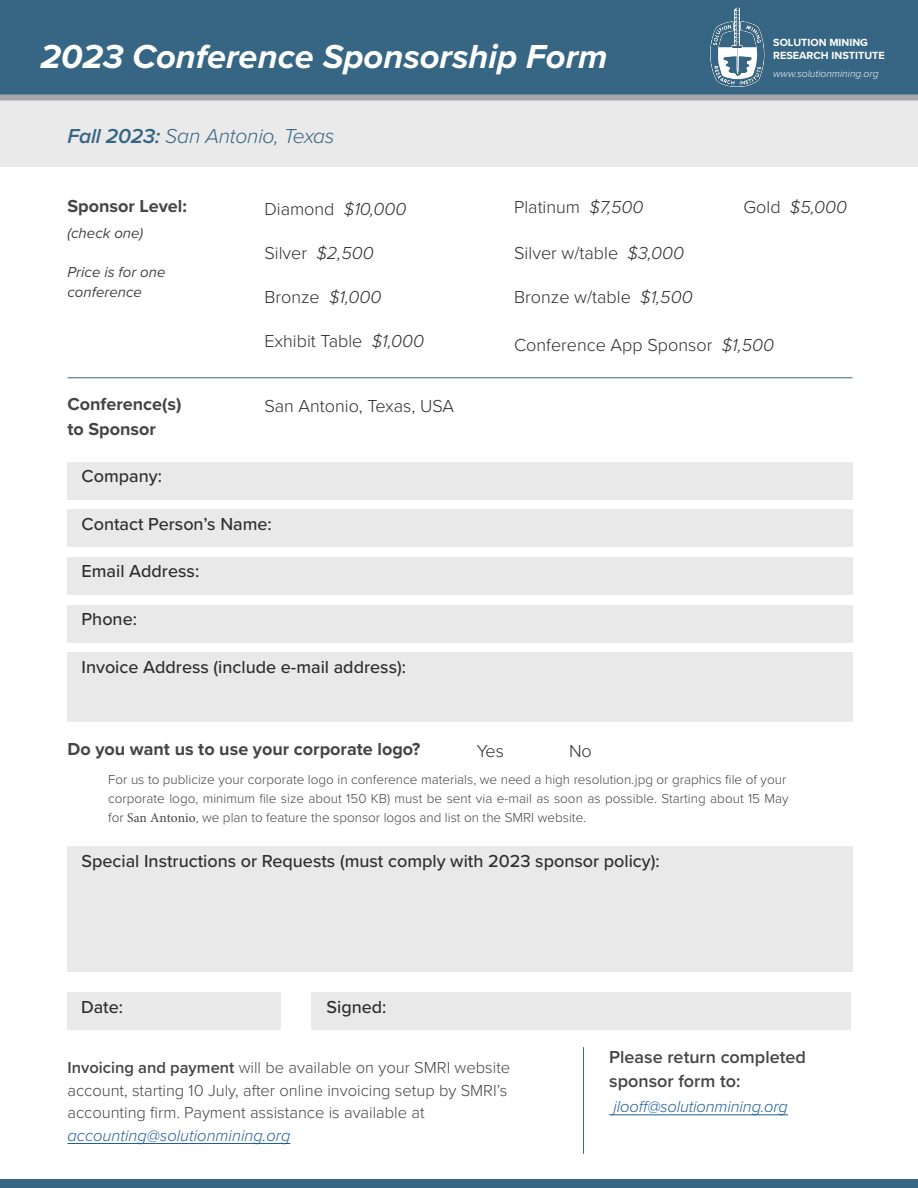
<style>
.page{position:relative;width:918px;height:1188px;background:#fff}
.page>*{position:absolute;margin:0;border:0;box-sizing:border-box;transform-origin:0 0}
.t1{font:italic 700 34.5px "Proxima Nova";color:#fff}
.t2{font:italic 300 21px "Proxima Nova";letter-spacing:-.01em;color:#376684}
.t3{font:300 18px "Proxima Nova";color:#2e2e2f}
.t4{font:500 18px "Proxima Nova";color:#2e2e2f}
.t5{font:700 18px/25.5px "Proxima Nova";color:#454546}
.t6{font:600 18px/24px "Proxima Nova";color:#454546}
.t7{font:italic 300 18px "Proxima Nova";color:#2e2e2f}
.t8{font:300 16.5px/22.5px "Proxima Nova";color:#454546}
.t9{font:italic 300 16.5px "Proxima Nova";color:#215e9e}
.t10{font:italic 15px/19.5px "Proxima Nova";color:#454546}
.t11{font:300 13.5px/19.2px "Proxima Nova";color:#454546}
.t12{font:700 10.8px/13.5px "Proxima Nova";color:#fff}
.t13{font:italic 300 10.35px "Proxima Nova";color:#f6f6f7}
.s1{font-weight:600}
.s2{font-style:italic}
.s3{font-style:normal}
.s4{font-family:"Minion Pro";font-weight:400}
</style>
<div class="page">
<div style="left:0;top:97px;width:918px;height:69px;background:#eaeaea"></div>
<div style="left:0;top:0;width:918px;height:94px;background:#376684"></div>
<div style="left:0;top:94px;width:918px;height:6px;background:#a7a8ac"></div>
<div style="left:0;top:1179px;width:918px;height:9px;background:#376684"></div>
<img style="left:710px;top:7px;width:55px;height:80px">
<div style="left:68px;top:462px;width:785px;height:38px;background:#e9e9ea"></div>
<div style="left:68px;top:509px;width:785px;height:38px;background:#e9e9ea"></div>
<div style="left:68px;top:557px;width:785px;height:38px;background:#e9e9ea"></div>
<div style="left:68px;top:605px;width:785px;height:37px;background:#e9e9ea"></div>
<div style="left:68px;top:652px;width:785px;height:69px;background:#e9e9ea"></div>
<div style="left:68px;top:846px;width:785px;height:126px;background:#e9e9ea"></div>
<div style="left:68px;top:993px;width:213px;height:37px;background:#e9e9ea"></div>
<div style="left:311px;top:993px;width:540px;height:37px;background:#e9e9ea"></div>
<hr style="left:609px;top:1115px;width:179px;height:1px;background:#215e9e">
<hr style="left:68px;top:378px;width:785px;height:1px;background:#376684">
<hr style="left:583px;top:1047px;width:1px;height:107px;background:#376684">
<hr style="left:68px;top:1143px;width:222px;height:1px;background:#215e9e">
<h1 class="t1" style="left:40px;top:31px;width:569px">2023 Conference Sponsorship Form</h1>
<p class="t12" style="left:773px;top:35px;width:113px">SOLUTION MINING<br>RESEARCH INSTITUTE</p>
<p class="t13" style="left:773px;top:66px;width:107px">www.solutionmining.org</p>
<h2 class="t2" style="left:68px;top:120px;width:268px"><span class="s1">Fall 2023:</span> San Antonio, Texas</h2>
<h3 class="t5" style="left:68px;top:193px;width:121px">Sponsor Level:</h3>
<p class="t10" style="left:68px;top:222px;width:77px">(check one)</p>
<p class="t10" style="left:68px;top:262px;width:100px">Price is for one conference</p>
<h3 class="t3" style="left:264px;top:195px;width:143px">Diamond <span class="s2">$10,000</span></h3>
<h3 class="t3" style="left:514px;top:194px;width:131px">Platinum <span class="s2">$7,500</span></h3>
<h3 class="t7" style="left:743px;top:194px;width:105px"><span class="s3">Gold</span> $5,000</h3>
<h3 class="t3" style="left:264px;top:239px;width:111px">Silver <span class="s2">$2,500</span></h3>
<h3 class="t3" style="left:514px;top:239px;width:171px">Silver w/table <span class="s2">$3,000</span></h3>
<h3 class="t3" style="left:264px;top:283px;width:118px">Bronze <span class="s2">$1,000</span></h3>
<h3 class="t3" style="left:514px;top:283px;width:180px">Bronze w/table <span class="s2">$1,500</span></h3>
<h3 class="t3" style="left:264px;top:327px;width:161px">Exhibit Table <span class="s2">$1,000</span></h3>
<h3 class="t3" style="left:514px;top:332px;width:261px">Conference App Sponsor <span class="s2">$1,500</span></h3>
<h3 class="t5" style="left:68px;top:390px;width:116px">Conference(s) to Sponsor</h3>
<h3 class="t3" style="left:264px;top:393px;width:191px">San Antonio, Texas, USA</h3>
<h3 class="t4" style="left:82px;top:463px;width:82px">Company:</h3>
<h3 class="t4" style="left:82px;top:510px;width:192px">Contact Person’s Name:</h3>
<h3 class="t4" style="left:82px;top:558px;width:119px">Email Address:</h3>
<h3 class="t4" style="left:82px;top:606px;width:57px">Phone:</h3>
<h3 class="t4" style="left:82px;top:653px;width:326px">Invoice Address (include e-mail address):</h3>
<h3 class="t5" style="left:67px;top:735px;width:355px">Do you want us to use your corporate logo?</h3>
<h3 class="t3" style="left:477px;top:738px;width:29px">Yes</h3>
<h3 class="t3" style="left:569px;top:738px;width:24px">No</h3>
<p class="t11" style="left:108px;top:769px;width:682px">For us to publicize your corporate logo in conference materials, we need a high resolution.jpg or graphics file of your corporate logo, minimum file size about 150 KB) must be sent via e-mail as soon as possible. Starting about 15 May for <span class="s4">San Antonio</span>, we plan to feature the sponsor logos and list on the SMRI website.</p>
<h3 class="t4" style="left:82px;top:847px;width:580px">Special Instructions or Requests (must comply with 2023 sponsor policy):</h3>
<h3 class="t4" style="left:81px;top:993px;width:44px">Date:</h3>
<h3 class="t4" style="left:327px;top:993px;width:62px">Signed:</h3>
<p class="t8" style="left:68px;top:1056px;width:444px"><span class="s1">Invoicing and payment</span> will be available on your SMRI website account, starting 10 July, after online invoicing setup by SMRI’s accounting firm. Payment assistance is available at</p>
<p class="t9" style="left:68px;top:1123px;width:224px">accounting@solutionmining.org</p>
<h3 class="t6" style="left:609px;top:1045px;width:198px">Please return completed sponsor form to:</h3>
<p class="t9" style="left:614px;top:1094px;width:176px">jlooff@solutionmining.org</p>
</div>
